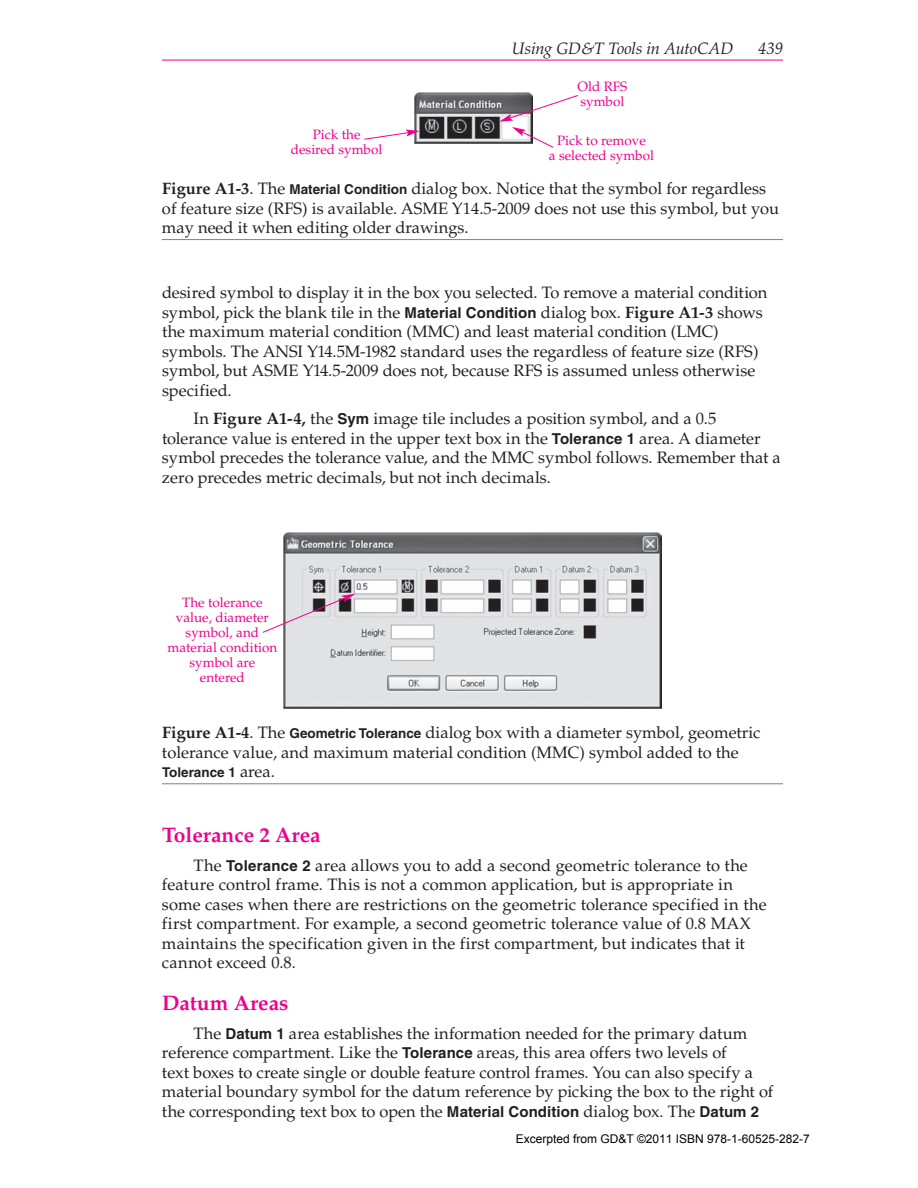
<style>
.page{position:relative;width:918px;height:1188px;background:#fff}
.page>*{position:absolute;margin:0;border:0;box-sizing:border-box;transform-origin:0 0}
.t1{font:700 21px "Palatino";color:#ed028c}
.t2{font:16.5px/19.5px "Palatino";color:#231f20}
.t3{font:italic 16.5px "Palatino";letter-spacing:-.01em;color:#231f20}
.t4{font:13.5px/15px "Palatino";color:#ed028c;text-align:center}
.t5{font:700 13.5px "Helvetica";color:#231f20}
.t6{font:12px "Arial";color:#000}
.s1{font-weight:700}
.s2{font-family:"Helvetica";font-weight:700;font-size:13.5px}
.s3{font-family:"Helvetica";font-weight:700;font-size:15px}
.s4{font-family:"Palatino";font-weight:400;font-size:16.5px}
</style>
<div class="page">
<hr style="left:162px;top:60px;width:621px;height:1px;background:#ed028c">
<img style="left:415px;top:93px;width:116px;height:51px">
<svg style="left:499px;top:94px;width:79px;height:54px"></svg>
<svg style="left:364px;top:129px;width:56px;height:11px"></svg>
<hr style="left:162px;top:239px;width:621px;height:1px;background:#808285">
<img style="left:283px;top:533px;width:378px;height:175px">
<svg style="left:262px;top:593px;width:93px;height:40px"></svg>
<hr style="left:162px;top:783px;width:621px;height:1px;background:#808285">
<p class="t3" style="left:512px;top:42px;width:223px">Using GD&amp;T Tools in AutoCAD</p>
<p class="t3" style="left:758px;top:42px;width:26px">439</p>
<p class="t4" style="left:578px;top:80px;width:51px;text-align:left">Old RFS symbol</p>
<p class="t4" style="left:549px;top:134px;width:107px">Pick to remove<br>a selected symbol</p>
<p class="t2" style="left:162px;top:181px;width:619px"><span class="s1">Figure A1-3</span>. The <span class="s2">Material Condition</span> dialog box. Notice that the symbol for regardless of feature size (RFS) is available. ASME Y14.5-2009 does not use this symbol, but you may need it when editing older drawings.</p>
<p class="t4" style="left:291px;top:128px;width:93px">Pick the desired symbol</p>
<p class="t2" style="left:162px;top:285px;width:607px">desired symbol to display it in the box you selected. To remove a material condition symbol, pick the blank tile in the <span class="s3">Material Condition</span> dialog box. <span class="s1">Figure A1-3</span> shows the maximum material condition (MMC) and least material condition (LMC) symbols. The ANSI Y14.5M-1982 standard uses the regardless of feature size (RFS) symbol, but ASME Y14.5-2009 does not, because RFS is assumed unless otherwise specified.</p>
<p class="t2" style="left:162px;top:411px;width:620px;text-indent:32px">In <span class="s1">Figure A1-4,</span> the <span class="s3">Sym</span> image tile includes a position symbol, and a 0.5 tolerance value is entered in the upper text box in the <span class="s3">Tolerance 1</span> area. A diameter symbol precedes the tolerance value, and the MMC symbol follows. Remember that a zero precedes metric decimals, but not inch decimals.</p>
<p class="t4" style="left:167px;top:597px;width:111px">The tolerance value, diameter symbol, and material condition symbol are entered</p>
<p class="t2" style="left:162px;top:725px;width:600px"><span class="s1">Figure A1-4</span>. The <span class="s2">Geometric Tolerance</span> dialog box with a diameter symbol, geometric tolerance value, and maximum material condition (MMC) symbol added to the</p>
<p class="t5" style="left:162px;top:767px;width:114px">Tolerance 1 <span class="s4">area.</span></p>
<p class="t1" style="left:162px;top:826px;width:160px">Tolerance 2 Area</p>
<p class="t2" style="left:162px;top:857px;width:606px;text-indent:32px">The <span class="s3">Tolerance 2</span> area allows you to add a second geometric tolerance to the feature control frame. This is not a common application, but is appropriate in some cases when there are restrictions on the geometric tolerance specified in the first compartment. For example, a second geometric tolerance value of 0.8 MAX maintains the specification given in the first compartment, but indicates that it cannot exceed 0.8.</p>
<p class="t1" style="left:162px;top:994px;width:128px">Datum Areas</p>
<p class="t2" style="left:162px;top:1025px;width:613px;text-indent:32px">The <span class="s3">Datum 1</span> area establishes the information needed for the primary datum reference compartment. Like the <span class="s3">Tolerance</span> areas, this area offers two levels of<br>text boxes to create single or double feature control frames. You can also specify a material boundary symbol for the datum reference by picking the box to the right of the corresponding text box to open the <span class="s3">Material Condition</span> dialog box. The <span class="s3">Datum 2</span></p>
<p class="t6" style="left:516px;top:1131px;width:296px">Excerpted from GD&amp;T ©2011 ISBN 978-1-60525-282-7</p>
</div>
